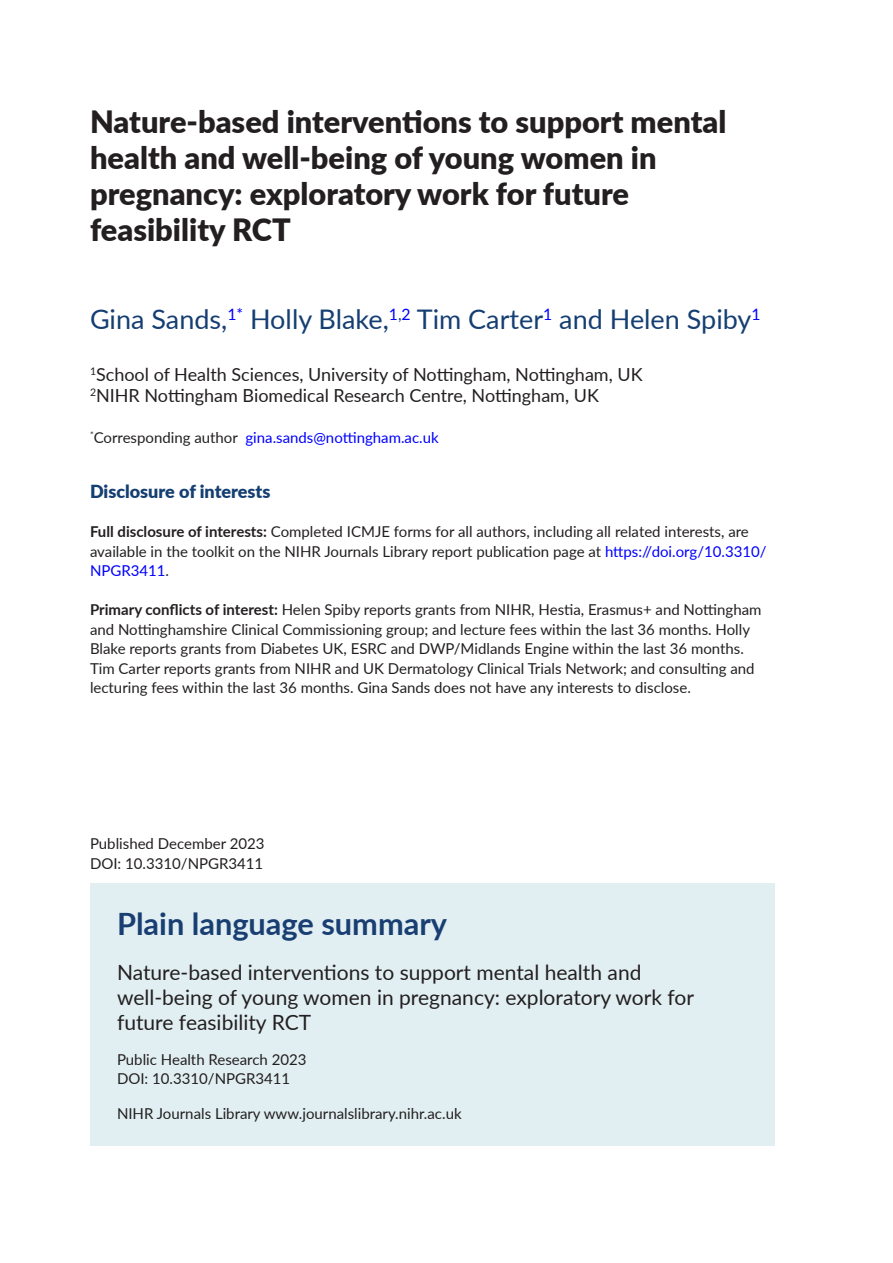
<style>
.page{position:relative;width:893px;height:1263px;background:#fff}
.page>*{position:absolute;margin:0;border:0;box-sizing:border-box;transform-origin:0 0}
.t1{font:900 30.75px/36px "Lato";color:#231f20}
.t2{font:700 30.75px "Lato";color:#193e72}
.t3{font:27px "Lato";color:#153f72}
.t4{font:21px/25.2px "Lato";color:#231f20}
.t5{font:18px/21px "Lato";color:#231f20}
.t6{font:900 18px "Lato";color:#153f72}
.t7{font:15px/19.5px "Lato";color:#231f20}
.t8{font:15px "Lato";color:#00f}
.s1{color:#231f20}
.s2{font-weight:700}
.s3{color:#00f}
</style>
<div class="page">
<div style="left:90px;top:883px;width:684px;height:263px;background:#e1eff2"></div>
<h1 class="t1" style="left:90px;top:102px;width:638px">Nature-based interventions to support mental health and well-being of young women in pregnancy: exploratory work for future feasibility RCT</h1>
<h2 class="t3" style="left:90px;top:299px;width:672px">Gina Sands,<sup>1*</sup> Holly Blake,<sup>1</sup><sup>,</sup><sup>2</sup> Tim Carter<sup>1</sup> and Helen Spiby<sup>1</sup></h2>
<p class="t5" style="left:90px;top:363px;width:554px"><sup>1</sup>School of Health Sciences, University of Nottingham, Nottingham, UK<br><sup>2</sup>NIHR Nottingham Biomedical Research Centre, Nottingham, UK</p>
<p class="t8" style="left:90px;top:426px;width:350px"><sup>*</sup><span class="s1">Corresponding author</span> gina.sands@nottingham.ac.uk</p>
<p class="t6" style="left:90px;top:478px;width:182px">Disclosure of interests</p>
<p class="t7" style="left:90px;top:521px;width:678px"><span class="s2">Full disclosure of interests:</span> Completed ICMJE forms for all authors, including all related interests, are available in the toolkit on the NIHR Journals Library report publication page at <span class="s3">https://doi.org/10.3310/<br>NPGR3411</span>.</p>
<p class="t7" style="left:90px;top:599px;width:673px"><span class="s2">Primary conflicts of interest:</span> Helen Spiby reports grants from NIHR, Hestia, Erasmus+ and Nottingham and Nottinghamshire Clinical Commissioning group; and lecture fees within the last 36 months. Holly Blake reports grants from Diabetes UK, ESRC and DWP/Midlands Engine within the last 36 months.<br>Tim Carter reports grants from NIHR and UK Dermatology Clinical Trials Network; and consulting and lecturing fees within the last 36 months. Gina Sands does not have any interests to disclose.</p>
<p class="t7" style="left:90px;top:833px;width:176px">Published December 2023<br>DOI: 10.3310/NPGR3411</p>
<h1 class="t2" style="left:117px;top:901px;width:332px">Plain language summary</h1>
<h3 class="t4" style="left:117px;top:959px;width:579px">Nature-based interventions to support mental health and well-being of young women in pregnancy: exploratory work for future feasibility RCT</h3>
<p class="t7" style="left:117px;top:1049px;width:191px">Public Health Research 2023<br>DOI: 10.3310/NPGR3411</p>
<p class="t7" style="left:117px;top:1103px;width:346px">NIHR Journals Library www.journalslibrary.nihr.ac.uk</p>
</div>
